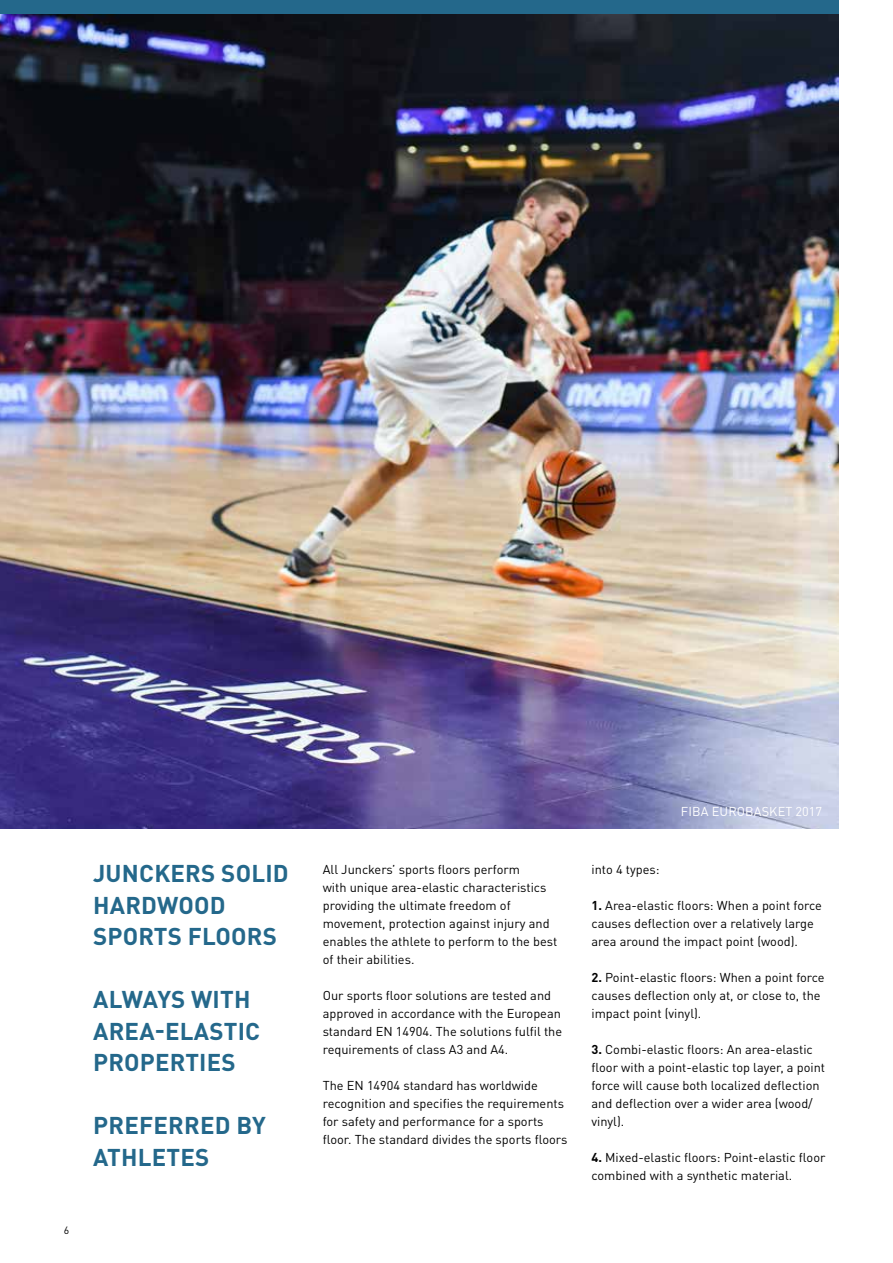
<style>
.page{position:relative;width:893px;height:1263px;background:#fff}
.page>*{position:absolute;margin:0;border:0;box-sizing:border-box;transform-origin:0 0}
.t1{font:700 24px/31.5px "DIN Pro";letter-spacing:.01em;color:#24688b}
.t2{font:12.75px/18px "DIN Pro";color:#000}
.t3{font:12.75px "DIN Pro";letter-spacing:.01em;color:#fff}
.t4{font:10.5px "DIN Pro";color:#000}
.s1{font-weight:700}
</style>
<div class="page">
<div style="left:0;top:0;width:839px;height:15px;background:#24688b"></div>
<img style="left:0;top:15px;width:839px;height:813px">
<p class="t4" style="left:64px;top:1222px;width:7px">6</p>
<h1 class="t1" style="left:93px;top:856px;width:197px">JUNCKERS SOLID<br>HARDWOOD<br>SPORTS FLOORS</h1>
<h1 class="t1" style="left:93px;top:982px;width:169px">ALWAYS WITH<br>AREA-ELASTIC<br>PROPERTIES</h1>
<h1 class="t1" style="left:93px;top:1108px;width:174px">PREFERRED BY<br>ATHLETES</h1>
<p class="t2" style="left:323px;top:859px;width:236px">All Junckers’ sports floors perform<br>with unique area-elastic characteristics providing the ultimate freedom of movement, protection against injury and enables the athlete to perform to the best of their abilities.</p>
<p class="t2" style="left:323px;top:985px;width:241px">Our sports floor solutions are tested and approved in accordance with the European standard EN 14904. The solutions fulfil the requirements of class A3 and A4.</p>
<p class="t2" style="left:323px;top:1075px;width:246px">The EN 14904 standard has worldwide recognition and specifies the requirements for safety and performance for a sports floor. The standard divides the sports floors</p>
<p class="t3" style="left:681px;top:801px;width:143px">FIBA EUROBASKET 2017</p>
<p class="t2" style="left:591px;top:859px;width:70px">into 4 types:</p>
<p class="t2" style="left:591px;top:895px;width:232px"><span class="s1">1.</span> Area-elastic floors: When a point force causes deflection over a relatively large area around the impact point (wood).</p>
<p class="t2" style="left:591px;top:967px;width:235px"><span class="s1">2.</span> Point-elastic floors: When a point force causes deflection only at, or close to, the impact point (vinyl).</p>
<p class="t2" style="left:591px;top:1039px;width:235px"><span class="s1">3.</span> Combi-elastic floors: An area-elastic floor with a point-elastic top layer, a point force will cause both localized deflection and deflection over a wider area (wood/ vinyl).</p>
<p class="t2" style="left:591px;top:1147px;width:236px"><span class="s1">4.</span> Mixed-elastic floors: Point-elastic floor combined with a synthetic material.</p>
</div>
